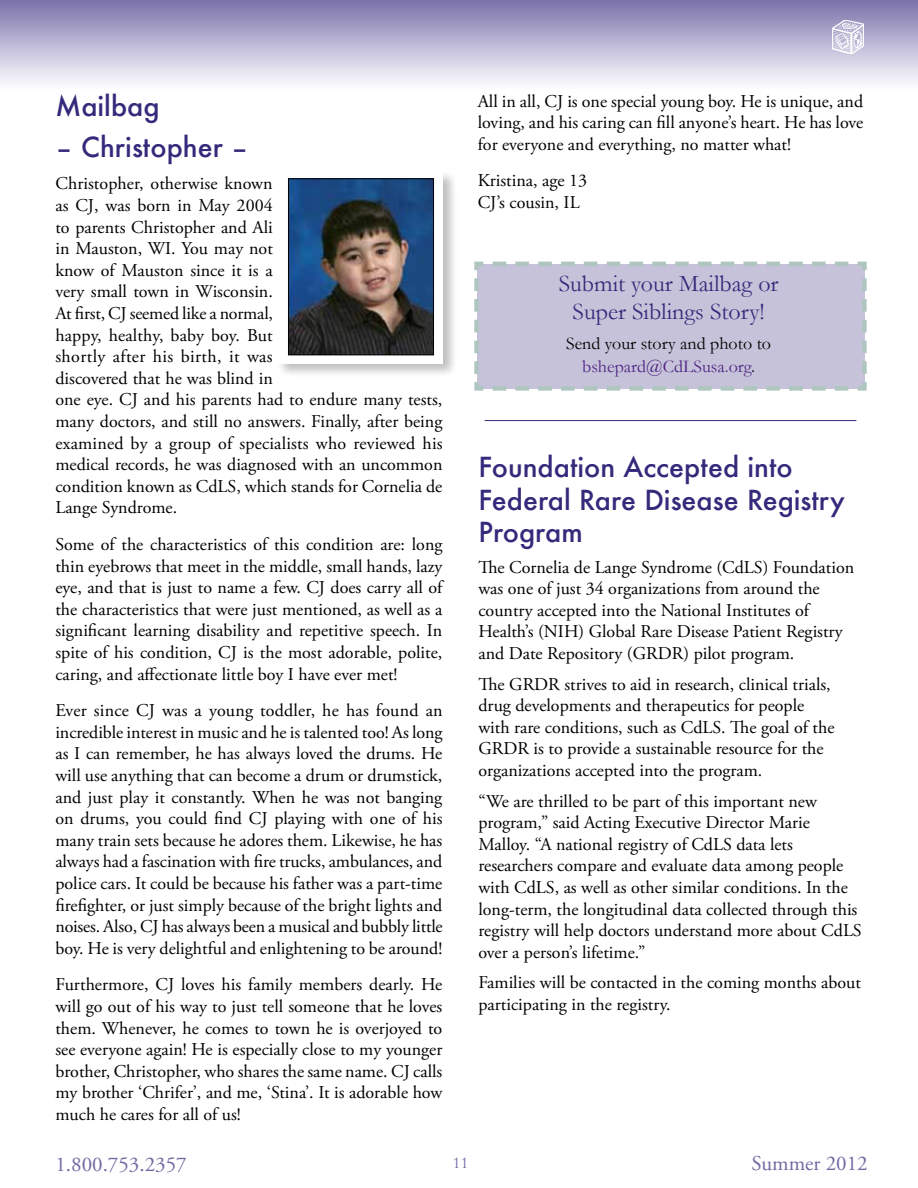
<style>
.page{position:relative;width:918px;height:1188px;background:#fff}
.page>*{position:absolute;margin:0;border:0;box-sizing:border-box;transform-origin:0 0}
.t1{font:500 27px/32.4px "Futura";color:#342a7b}
.t2{font:24px/28.8px "Garamond";color:#342a7b;text-align:center}
.t3{font:21px "Adobe Garamond Pro";color:#7169a2}
.t4{font:18px/21.6px "Adobe Garamond Pro";color:#000}
.t5{font:18px/22.5px "Garamond";color:#000;text-align:center}
.t6{font:16.5px "Garamond";color:#7169a2}
.s1{color:#4f2683}
</style>
<div class="page">
<div style="left:0;top:0;width:918px;height:103px;background:linear-gradient(to bottom,#7d75ac,#fff)"></div>
<svg style="left:474px;top:261px;width:393px;height:130px;background:#c6c3d8"></svg>
<img style="left:832px;top:20px;width:32px;height:34px">
<div style="left:276px;top:171px;width:182px;height:207px;background:#000;opacity:.25"></div>
<div style="left:278px;top:172px;width:165px;height:191px;background:#fff"></div>
<img style="left:290px;top:180px;width:142px;height:173px">
<div style="left:288px;top:178px;width:146px;height:177px;border:1px solid #000"></div>
<hr style="left:485px;top:420px;width:371px;height:1px;background:#342a7b">
<h1 class="t1" style="left:55px;top:89px;width:106px">Mailbag</h1>
<h1 class="t1" style="left:55px;top:131px;width:195px">– Christopher –</h1>
<p class="t4" style="left:55px;top:174px;width:389px">Christopher, otherwise known<br>as CJ, was born in May 2004<br>to parents Christopher and Ali<br>in Mauston, WI. You may not<br>know of Mauston since it is a<br>very small town in Wisconsin.<br>At first, CJ seemed like a normal,<br>happy, healthy, baby boy. But<br>shortly after his birth, it was<br>discovered that he was blind in<br>one eye. CJ and his parents had to endure many tests, many doctors, and still no answers. Finally, after being examined by a group of specialists who reviewed his medical records, he was diagnosed with an uncommon condition known as CdLS, which stands for Cornelia de Lange Syndrome.</p>
<p class="t4" style="left:55px;top:534px;width:389px;text-align:justify">Some of the characteristics of this condition are: long thin eyebrows that meet in the middle, small hands, lazy eye, and that is just to name a few. CJ does carry all of the characteristics that were just mentioned, as well as a significant learning disability and repetitive speech. In spite of his condition, CJ is the most adorable, polite, caring, and affectionate little boy I have ever met!</p>
<p class="t4" style="left:55px;top:700px;width:389px;text-align:justify">Ever since CJ was a young toddler, he has found an incredible interest in music and he is talented too! As long as I can remember, he has always loved the drums. He will use anything that can become a drum or drumstick, and just play it constantly. When he was not banging on drums, you could find CJ playing with one of his many train sets because he adores them. Likewise, he has always had a fascination with fire trucks, ambulances, and police cars. It could be because his father was a part-time firefighter, or just simply because of the bright lights and noises. Also, CJ has always been a musical and bubbly little boy. He is very delightful and enlightening to be around!</p>
<p class="t4" style="left:55px;top:975px;width:388px;text-align:justify">Furthermore, CJ loves his family members dearly. He will go out of his way to just tell someone that he loves them. Whenever, he comes to town he is overjoyed to see everyone again! He is especially close to my younger brother, Christopher, who shares the same name. CJ calls my brother ‘Chrifer’, and me, ‘Stina’. It is adorable how much he cares for all of us!</p>
<p class="t4" style="left:478px;top:91px;width:387px;text-align:justify">All in all, CJ is one special young boy. He is unique, and loving, and his caring can fill anyone’s heart. He has love for everyone and everything, no matter what!</p>
<p class="t4" style="left:478px;top:171px;width:111px">Kristina, age 13<br>CJ’s cousin, IL</p>
<h2 class="t2" style="left:559px;top:268px;width:221px">Submit your Mailbag or<br>Super Siblings Story!</h2>
<p class="t5" style="left:566px;top:332px;width:206px">Send your story and photo to <span class="s1">bshepard@CdLSusa.org</span>.</p>
<h1 class="t1" style="left:478px;top:451px;width:368px">Foundation Accepted into<br>Federal Rare Disease Registry<br>Program</h1>
<p class="t4" style="left:478px;top:557px;width:377px">The Cornelia de Lange Syndrome (CdLS) Foundation was one of just 34 organizations from around the country accepted into the National Institutes of Health’s (NIH) Global Rare Disease Patient Registry and Date Repository (GRDR) pilot program.</p>
<p class="t4" style="left:478px;top:674px;width:358px">The GRDR strives to aid in research, clinical trials, drug developments and therapeutics for people with rare conditions, such as CdLS. The goal of the GRDR is to provide a sustainable resource for the organizations accepted into the program.</p>
<p class="t4" style="left:478px;top:791px;width:385px">“We are thrilled to be part of this important new program,” said Acting Executive Director Marie Malloy. “A national registry of CdLS data lets researchers compare and evaluate data among people with CdLS, as well as other similar conditions. In the long-term, the longitudinal data collected through this registry will help doctors understand more about CdLS over a person’s lifetime.”</p>
<p class="t4" style="left:478px;top:973px;width:384px">Families will be contacted in the coming months about participating in the registry.</p>
<p class="t3" style="left:55px;top:1151px;width:133px">1.800.753.2357</p>
<p class="t6" style="left:453px;top:1153px;width:17px">11</p>
<p class="t3" style="left:752px;top:1151px;width:118px">Summer 2012</p>
</div>
